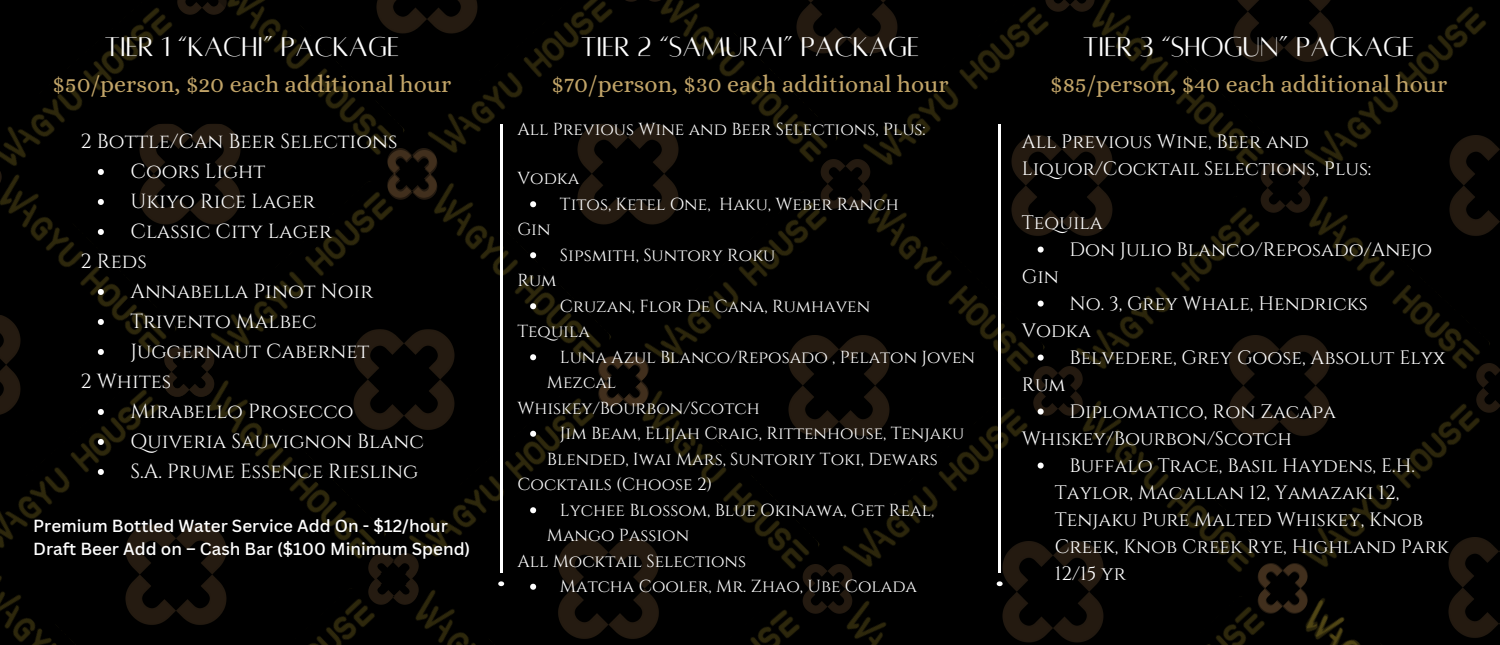
<style>
.page{position:relative;width:1500px;height:645px;background:#000}
.page>*{position:absolute;margin:0;border:0;box-sizing:border-box;transform-origin:0 0}
.t1{font:30px "Alta regular";color:#fff}
.t2{font:24px "Alice";color:#c1a468}
.t3{font:20.4px "Cinzel";color:#fff}
.t4{font:19.4px/27px "Cinzel";color:#fff}
.t5{font:17.4px/25.5px "Cinzel";color:#fff}
.t6{font:500 17px/22.5px "Canva Sans";color:#fff}
</style>
<div class="page">
<img style="left:847px;top:601px;width:39px;height:44px">
<img style="left:784px;top:610px;width:16px;height:28px">
<svg style="left:750px;top:610px;width:34px;height:35px"></svg>
<img style="left:211px;top:192px;width:182px;height:162px">
<svg style="left:241px;top:192px;width:136px;height:117px"></svg>
<img style="left:197px;top:380px;width:189px;height:179px">
<svg style="left:253px;top:409px;width:132px;height:133px"></svg>
<img style="left:434px;top:183px;width:177px;height:178px">
<img style="left:402px;top:398px;width:192px;height:159px">
<img style="left:593px;top:356px;width:44px;height:2px">
<img style="left:362px;top:554px;width:60px;height:2px">
<img style="left:1px;top:176px;width:180px;height:177px">
<img style="left:0;top:390px;width:160px;height:158px">
<img style="left:158px;top:348px;width:60px;height:54px">
<img style="left:1px;top:176px;width:5px;height:19px">
<img style="left:1249px;top:607px;width:16px;height:28px">
<svg style="left:1207px;top:607px;width:42px;height:38px"></svg>
<img style="left:0;top:8px;width:172px;height:168px">
<svg style="left:18px;top:8px;width:139px;height:114px"></svg>
<img style="left:171px;top:0;width:45px;height:20px">
<img style="left:0;top:163px;width:1px;height:42px">
<img style="left:544px;top:538px;width:115px;height:101px">
<img style="left:112px;top:525px;width:123px;height:95px">
<img style="left:185px;top:581px;width:190px;height:46px">
<svg style="left:222px;top:588px;width:137px;height:57px"></svg>
<img style="left:415px;top:583px;width:184px;height:62px">
<svg style="left:460px;top:619px;width:132px;height:26px"></svg>
<img style="left:362px;top:556px;width:60px;height:54px">
<img style="left:0;top:569px;width:166px;height:73px">
<svg style="left:26px;top:605px;width:133px;height:40px"></svg>
<img style="left:564px;top:124px;width:110px;height:112px">
<img style="left:792px;top:336px;width:88px;height:97px">
<img style="left:340px;top:329px;width:122px;height:112px">
<img style="left:126px;top:124px;width:122px;height:112px">
<img style="left:0;top:315px;width:28px;height:111px">
<img style="left:411px;top:8px;width:10px;height:24px">
<img style="left:637px;top:184px;width:200px;height:190px">
<svg style="left:675px;top:191px;width:136px;height:128px"></svg>
<img style="left:631px;top:384px;width:195px;height:195px">
<svg style="left:687px;top:420px;width:132px;height:132px"></svg>
<img style="left:856px;top:193px;width:189px;height:188px">
<img style="left:836px;top:391px;width:202px;height:176px">
<svg style="left:874px;top:397px;width:139px;height:126px"></svg>
<img style="left:1026px;top:366px;width:57px;height:55px">
<img style="left:796px;top:564px;width:60px;height:55px">
<img style="left:814px;top:159px;width:60px;height:55px">
<img style="left:591px;top:358px;width:60px;height:55px">
<img style="left:856px;top:7px;width:193px;height:168px">
<svg style="left:894px;top:7px;width:139px;height:113px"></svg>
<img style="left:649px;top:0;width:195px;height:172px">
<svg style="left:705px;top:13px;width:132px;height:132px"></svg>
<img style="left:1291px;top:404px;width:189px;height:163px">
<svg style="left:1328px;top:404px;width:134px;height:117px"></svg>
<img style="left:1071px;top:394px;width:201px;height:178px">
<svg style="left:1127px;top:428px;width:138px;height:127px"></svg>
<img style="left:1070px;top:207px;width:191px;height:172px">
<svg style="left:1107px;top:207px;width:137px;height:117px"></svg>
<img style="left:1298px;top:196px;width:182px;height:173px">
<svg style="left:1354px;top:224px;width:136px;height:128px"></svg>
<img style="left:1092px;top:0;width:185px;height:169px">
<svg style="left:1137px;top:24px;width:137px;height:127px"></svg>
<img style="left:1297px;top:6px;width:189px;height:164px">
<svg style="left:1334px;top:6px;width:136px;height:118px"></svg>
<img style="left:1254px;top:164px;width:60px;height:55px">
<img style="left:1470px;top:363px;width:30px;height:55px">
<img style="left:1038px;top:0;width:60px;height:17px">
<img style="left:216px;top:0;width:195px;height:165px">
<svg style="left:272px;top:6px;width:132px;height:132px"></svg>
<img style="left:421px;top:0;width:202px;height:163px">
<svg style="left:459px;top:0;width:139px;height:109px"></svg>
<img style="left:611px;top:0;width:60px;height:7px">
<img style="left:381px;top:150px;width:60px;height:55px">
<img style="left:1001px;top:135px;width:119px;height:112px">
<img style="left:1436px;top:135px;width:64px;height:112px">
<img style="left:1215px;top:336px;width:123px;height:111px">
<img style="left:1220px;top:0;width:122px;height:73px">
<img style="left:783px;top:0;width:122px;height:64px">
<img style="left:989px;top:542px;width:122px;height:101px">
<img style="left:1435px;top:537px;width:65px;height:56px">
<img style="left:1305px;top:593px;width:195px;height:52px">
<svg style="left:1350px;top:626px;width:144px;height:19px"></svg>
<img style="left:1251px;top:564px;width:60px;height:55px">
<svg style="left:478px;top:201px;width:132px;height:143px"></svg>
<svg style="left:530px;top:354px;width:6px;height:6px"></svg>
<svg style="left:440px;top:387px;width:139px;height:126px"></svg>
<svg style="left:530px;top:584px;width:6px;height:6px"></svg>
<svg style="left:912px;top:222px;width:132px;height:139px"></svg>
<svg style="left:1038px;top:409px;width:6px;height:6px"></svg>
<svg style="left:1038px;top:463px;width:6px;height:6px"></svg>
<hr style="left:998px;top:124px;width:3px;height:449px;background:#fff">
<svg style="left:997px;top:581px;width:6px;height:5px"></svg>
<hr style="left:500px;top:124px;width:3px;height:449px;background:#fff">
<svg style="left:498px;top:581px;width:6px;height:5px"></svg>
<svg style="left:98px;top:169px;width:6px;height:6px"></svg>
<svg style="left:44px;top:199px;width:132px;height:137px"></svg>
<svg style="left:98px;top:349px;width:6px;height:6px"></svg>
<svg style="left:6px;top:378px;width:139px;height:126px"></svg>
<p class="t1" style="left:104px;top:32px;width:296px">TIER 1 “KACHI” PACKAGE</p>
<p class="t2" style="left:52px;top:71px;width:401px">$50/person, $20 each additional hour</p>
<h1 class="t3" style="left:81px;top:128px;width:318px">2 Bottle/Can Beer Selections</h1>
<h2 class="t3" style="left:131px;top:158px;width:136px">Coors Light</h2>
<h2 class="t3" style="left:131px;top:188px;width:186px">Ukiyo Rice Lager</h2>
<p class="t3" style="left:131px;top:218px;width:203px">Classic City Lager</p>
<h2 class="t3" style="left:81px;top:248px;width:68px">2 Reds</h2>
<p class="t3" style="left:131px;top:278px;width:244px">Annabella Pinot Noir</p>
<h2 class="t3" style="left:131px;top:308px;width:187px">Trivento Malbec</h2>
<p class="t3" style="left:131px;top:338px;width:240px">Juggernaut Cabernet</p>
<h2 class="t3" style="left:81px;top:368px;width:92px">2 Whites</h2>
<p class="t3" style="left:131px;top:398px;width:224px">Mirabello Prosecco</p>
<h2 class="t3" style="left:131px;top:428px;width:295px">Quiveria Sauvignon Blanc</h2>
<p class="t3" style="left:131px;top:458px;width:289px">S.A. Prume Essence Riesling</p>
<h1 class="t6" style="left:33px;top:514px;width:439px">Premium Bottled Water Service Add On - $12/hour<br>Draft Beer Add on – Cash Bar ($100 Minimum Spend)</h1>
<p class="t1" style="left:581px;top:32px;width:340px">TIER 2 “SAMURAI” PACKAGE</p>
<p class="t2" style="left:551px;top:71px;width:399px">$70/person, $30 each additional hour</p>
<p class="t5" style="left:517px;top:117px;width:410px">All Previous Wine and Beer Selections, Plus:</p>
<p class="t5" style="left:517px;top:166px;width:63px">Vodka</p>
<p class="t5" style="left:560px;top:192px;width:340px">Titos, Ketel One, Haku, Weber Ranch</p>
<p class="t5" style="left:517px;top:217px;width:35px">Gin</p>
<p class="t5" style="left:560px;top:243px;width:217px">Sipsmith, Suntory Roku</p>
<p class="t5" style="left:517px;top:268px;width:41px">Rum</p>
<p class="t5" style="left:560px;top:294px;width:312px">Cruzan, Flor De Cana, Rumhaven</p>
<p class="t5" style="left:517px;top:319px;width:74px">Tequila</p>
<p class="t5" style="left:547px;top:345px;width:430px;text-indent:13px">Luna Azul Blanco/Reposado , Pelaton Joven<br>Mezcal</p>
<p class="t5" style="left:517px;top:396px;width:244px">Whiskey/Bourbon/Scotch</p>
<p class="t5" style="left:547px;top:421px;width:419px;text-indent:13px">Jim Beam, Elijah Craig, Rittenhouse, Tenjaku<br>Blended, Iwai Mars, Suntoriy Toki, Dewars</p>
<h1 class="t5" style="left:517px;top:472px;width:197px">Cocktails (Choose 2)</h1>
<p class="t5" style="left:547px;top:498px;width:389px;text-indent:13px">Lychee Blossom, Blue Okinawa, Get Real,<br>Mango Passion</p>
<p class="t5" style="left:517px;top:549px;width:230px">All Mocktail Selections</p>
<p class="t5" style="left:560px;top:574px;width:359px">Matcha Cooler, Mr. Zhao, Ube Colada</p>
<p class="t1" style="left:1083px;top:32px;width:333px">TIER 3 “SHOGUN” PACKAGE</p>
<p class="t2" style="left:1050px;top:71px;width:399px">$85/person, $40 each additional hour</p>
<p class="t4" style="left:1022px;top:128px;width:351px">All Previous Wine, Beer and<br>Liquor/Cocktail Selections, Plus:</p>
<p class="t4" style="left:1022px;top:209px;width:82px">Tequila</p>
<p class="t4" style="left:1069px;top:236px;width:364px">Don Julio Blanco/Reposado/Anejo</p>
<p class="t4" style="left:1022px;top:263px;width:39px">Gin</p>
<p class="t4" style="left:1069px;top:290px;width:300px">No. 3, Grey Whale, Hendricks</p>
<p class="t4" style="left:1022px;top:317px;width:71px">Vodka</p>
<p class="t4" style="left:1069px;top:344px;width:378px">Belvedere, Grey Goose, Absolut Elyx</p>
<p class="t4" style="left:1022px;top:371px;width:45px">Rum</p>
<p class="t4" style="left:1069px;top:398px;width:268px">Diplomatico, Ron Zacapa</p>
<p class="t4" style="left:1022px;top:425px;width:272px">Whiskey/Bourbon/Scotch</p>
<p class="t4" style="left:1055px;top:452px;width:396px;text-indent:15px">Buffalo Trace, Basil Haydens, E.H.<br>Taylor, Macallan 12, Yamazaki 12,<br>Tenjaku Pure Malted Whiskey, Knob<br>Creek, Knob Creek Rye, Highland Park<br>12/15 yr</p>
</div>
